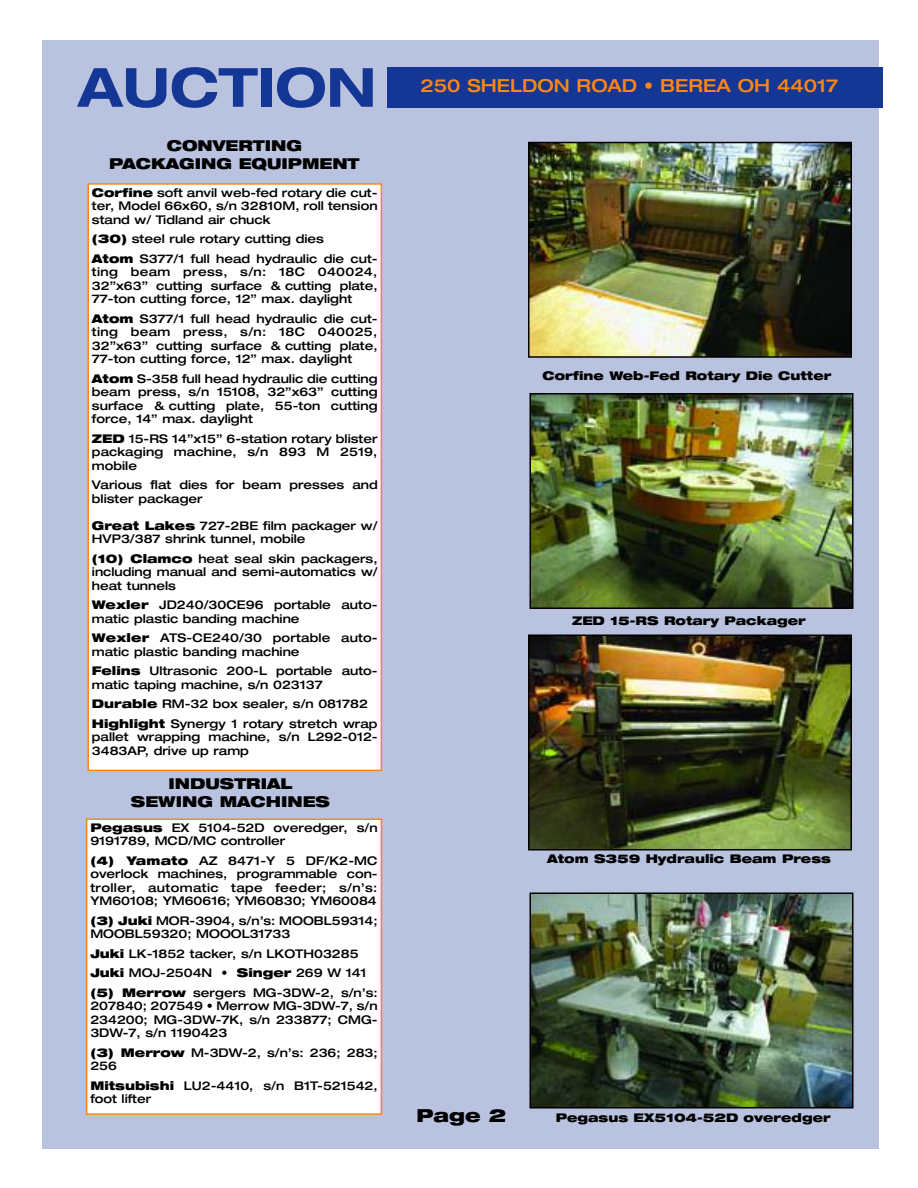
<style>
.page{position:relative;width:918px;height:1188px;background:#fff}
.page>*{position:absolute;margin:0;border:0;box-sizing:border-box;transform-origin:0 0}
.t1{font:700 expanded 54px "Helvetica Neue";color:#143694}
.t2{font:500 expanded 18px "Helvetica Neue";color:#fe8615}
.t3{font:900 expanded 18px "Helvetica Neue";color:#000}
.t4{font:900 expanded 15px/18px "Helvetica Neue";color:#000;text-align:center}
.t5{font:500 expanded 12px/13.5px "Helvetica Neue";color:#000}
.t6{font:900 expanded 12px "Helvetica Neue";color:#000}
.s1{font-weight:900}
</style>
<div class="page">
<div style="left:42px;top:40px;width:837px;height:1109px;background:#b9c3df"></div>
<div style="left:88px;top:184px;width:293px;height:586px;background:#fff"></div>
<div style="left:87px;top:183px;width:295px;height:588px;border:2px solid #fe8615"></div>
<div style="left:87px;top:819px;width:294px;height:295px;background:#fff"></div>
<div style="left:86px;top:819px;width:296px;height:296px;border:2px solid #fe8615"></div>
<div style="left:387px;top:68px;width:496px;height:40px;background:#143694"></div>
<img style="left:531px;top:145px;width:318px;height:210px">
<div style="left:528px;top:142px;width:324px;height:216px;border:2px solid #000"></div>
<img style="left:533px;top:396px;width:318px;height:210px">
<div style="left:530px;top:393px;width:324px;height:216px;border:2px solid #000"></div>
<img style="left:531px;top:637px;width:318px;height:210px">
<div style="left:528px;top:634px;width:324px;height:216px;border:2px solid #000"></div>
<img style="left:533px;top:895px;width:318px;height:210px">
<div style="left:530px;top:892px;width:324px;height:216px;border:2px solid #000"></div>
<h1 class="t1" style="left:78px;top:68px;width:300px">AUCTION</h1>
<h2 class="t2" style="left:420px;top:79px;width:419px">250 SHELDON ROAD • BEREA OH 44017</h2>
<p class="t4" style="left:109px;top:138px;width:252px">CONVERTING<br>PACKAGING EQUIPMENT</p>
<p class="t5" style="left:92px;top:187px;width:287px;text-align:justify"><span class="s1">Corfine</span> soft anvil web-fed rotary die cut&shy;ter, Model 66x60, s/n 32810M, roll tension stand w/ Tidland air chuck</p>
<p class="t5" style="left:92px;top:230px;width:287px;line-height:19.5px"><span class="s1">(30)</span> steel rule rotary cutting dies<br><span class="s1">Atom</span> S377/1 full head hydraulic die cut-</p>
<p class="t5" style="left:92px;top:266px;width:287px;text-align:justify">ting beam press, s/n: 18C 040024, 32”x63” cutting surface &amp; cutting plate, 77-ton cutting force, 12” max. daylight</p>
<p class="t5" style="left:92px;top:313px;width:287px;text-align:justify"><span class="s1">Atom</span> S377/1 full head hydraulic die cut&shy;ting beam press, s/n: 18C 040025, 32”x63” cutting surface &amp; cutting plate, 77-ton cutting force, 12” max. daylight</p>
<p class="t5" style="left:92px;top:373px;width:287px;text-align:justify"><span class="s1">Atom</span> S-358 full head hydraulic die cutting beam press, s/n 15108, 32”x63” cutting surface &amp; cutting plate, 55-ton cutting force, 14” max. daylight</p>
<p class="t5" style="left:92px;top:433px;width:287px;text-align:justify"><span class="s1">ZED</span> 15-RS 14”x15” 6-station rotary blister packaging machine, s/n 893 M 2519, mobile</p>
<p class="t5" style="left:92px;top:479px;width:287px">Various flat dies for beam presses and blister packager</p>
<p class="t5" style="left:92px;top:520px;width:287px"><span class="s1">Great Lakes</span> 727-2BE film packager w/<br>HVP3/387 shrink tunnel, mobile</p>
<p class="t5" style="left:92px;top:553px;width:287px;text-align:justify"><span class="s1">(10) Clamco</span> heat seal skin packagers, including manual and semi-automatics w/ heat tunnels</p>
<p class="t5" style="left:92px;top:599px;width:287px"><span class="s1">Wexler</span> JD240/30CE96 portable auto&shy;matic plastic banding machine</p>
<p class="t5" style="left:92px;top:632px;width:287px"><span class="s1">Wexler</span> ATS-CE240/30 portable auto&shy;matic plastic banding machine</p>
<p class="t5" style="left:92px;top:665px;width:287px"><span class="s1">Felins</span> Ultrasonic 200-L portable auto&shy;matic taping machine, s/n 023137</p>
<p class="t5" style="left:92px;top:695px;width:287px;line-height:19.5px"><span class="s1">Durable</span> RM-32 box sealer, s/n 081782<br><span class="s1">Highlight</span> Synergy 1 rotary stretch wrap</p>
<p class="t5" style="left:92px;top:731px;width:287px">pallet wrapping machine, s/n L292-012-<br>3483AP, drive up ramp</p>
<p class="t4" style="left:131px;top:776px;width:200px">INDUSTRIAL<br>SEWING MACHINES</p>
<p class="t5" style="left:90px;top:822px;width:289px"><span class="s1">Pegasus</span> EX 5104-52D overedger, s/n<br>9191789, MCD/MC controller</p>
<p class="t5" style="left:90px;top:855px;width:289px;text-align:justify"><span class="s1">(4) Yamato</span> AZ 8471-Y 5 DF/K2-MC overlock machines, programmable con&shy;troller, automatic tape feeder; s/n’s:<br>YM60108; YM60616; YM60830; YM60084</p>
<p class="t5" style="left:90px;top:915px;width:289px"><span class="s1">(3) Juki</span> MOR-3904, s/n’s: MOOBL59314;<br>MOOBL59320; MOOOL31733</p>
<p class="t5" style="left:90px;top:945px;width:289px;line-height:19.5px"><span class="s1">Juki</span> LK-1852 tacker, s/n LKOTH03285<br><span class="s1">Juki</span> MOJ-2504N • <span class="s1">Singer</span> 269 W 141 <span class="s1">(5) Merrow</span> sergers MG-3DW-2, s/n’s:</p>
<p class="t5" style="left:90px;top:1001px;width:289px;text-align:justify">207840; 207549 • Merrow MG-3DW-7, s/n 234200; MG-3DW-7K, s/n 233877; CMG-3DW-7, s/n 1190423</p>
<p class="t5" style="left:90px;top:1047px;width:289px"><span class="s1">(3) Merrow</span> M-3DW-2, s/n’s: 236; 283;<br>256</p>
<p class="t5" style="left:90px;top:1080px;width:289px"><span class="s1">Mitsubishi</span> LU2-4410, s/n B1T-521542, foot lifter</p>
<p class="t6" style="left:543px;top:371px;width:290px">Corfine Web-Fed Rotary Die Cutter</p>
<p class="t6" style="left:572px;top:616px;width:235px">ZED 15-RS Rotary Packager</p>
<p class="t6" style="left:547px;top:854px;width:285px">Atom S359 Hydraulic Beam Press</p>
<h2 class="t3" style="left:416px;top:1108px;width:91px">Page 2</h2>
<p class="t6" style="left:556px;top:1113px;width:276px">Pegasus EX5104-52D overedger</p>
</div>
